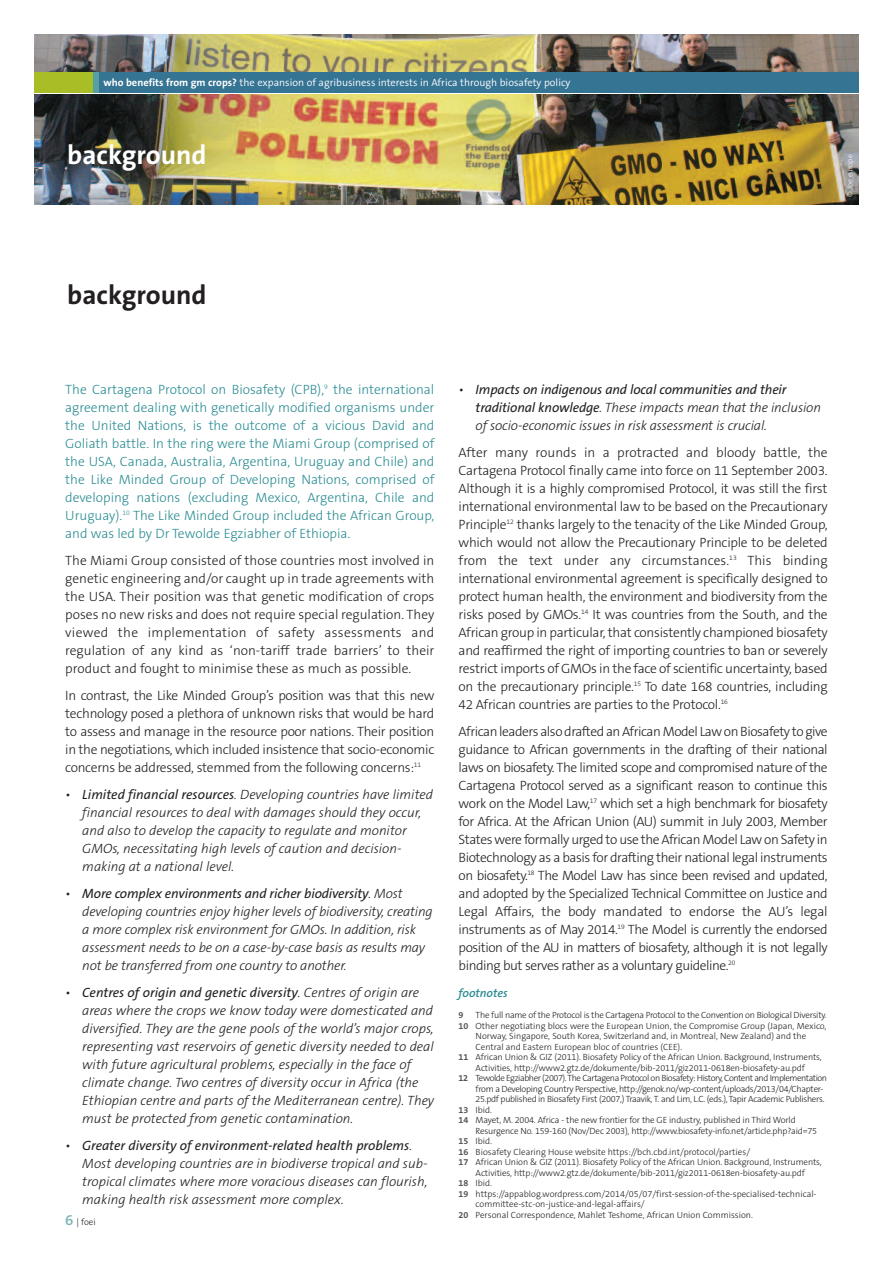
<style>
.page{position:relative;width:893px;height:1263px;background:#fff}
.page>*{position:absolute;margin:0;border:0;box-sizing:border-box;transform-origin:0 0}
.t1{font:700 27px "The Sans B7";color:#fff}
.t2{font:700 27px "The Sans B7";color:#231f20}
.t3{font:300 13.5px/18px "The Sans B3";letter-spacing:-.02em;color:#231f20;text-align:justify}
.t4{font:italic 300 13.5px/18px "The Sans B3";color:#231f20}
.t5{font:300 13.5px/18px "The Sans B3";color:#2a8c92;text-align:justify}
.t6{font:italic 13.5px "The Sans B5 Plain";letter-spacing:-.01em;color:#231f20}
.t7{font:italic 600 12px "The Sans B6";color:#2a8c92}
.t8{font:300 10.5px "The Sans B4";color:#fff}
.t9{font:300 9px "The Sans B3";letter-spacing:-.01em;color:#231f20}
.t10{font:300 9px "The Sans B3";letter-spacing:-.035em;color:#231f20}
.t11{font:300 9px "The Sans B3";letter-spacing:-.05em;color:#231f20}
.t12{font:300 9px "The Sans B3";letter-spacing:-.03em;color:#231f20}
.t13{font:700 9px "The Sans B7";color:#57585a}
.t14{font:300 7.5px "The Sans B3";color:#fff}
.s1{font-family:"The Sans B7";font-weight:700}
.s2{font-family:"The Sans B5 Plain";font-weight:400}
.s3{font-family:"The Sans B3";font-weight:300}
.s4{font-family:"The Sans B6";font-weight:600;font-size:15px;color:#7db3b8}
.s5{font-family:"The Sans B7";font-weight:700;color:#57585a}
</style>
<div class="page">
<img style="left:34px;top:34px;width:825px;height:170px">
<div style="left:34px;top:72px;width:825px;height:22px;background:#367494"></div>
<div style="left:34px;top:72px;width:64px;height:22px;background:#a9bd27"></div>
<div style="left:94px;top:72px;width:5px;height:22px;background:#569fa5"></div>
<hr style="left:34px;top:93px;width:825px;height:1px;background:#fff">
<p class="t8" style="left:103px;top:77px;width:469px"><span class="s1">who benefits from gm crops?</span> the expansion of agribusiness interests in Africa through biosafety policy</p>
<h1 class="t1" style="left:67px;top:140px;width:141px">background</h1>
<p class="t14" style="left:846px;top:197px;width:44px;rotate:-90deg">© foe europe</p>
<h1 class="t2" style="left:67px;top:281px;width:141px">background</h1>
<p class="t5" style="left:65px;top:381px;width:371px">The Cartagena Protocol on Biosafety (CPB),<sup>9</sup> the international agreement dealing with genetically modified organisms under the United Nations, is the outcome of a vicious David and Goliath battle. In the ring were the Miami Group (comprised of the USA, Canada, Australia, Argentina, Uruguay and Chile) and the Like Minded Group of Developing Nations, comprised of developing nations (excluding Mexico, Argentina, Chile and Uruguay).<sup>10</sup> The Like Minded Group included the African Group, and was led by Dr Tewolde Egziabher of Ethiopia.</p>
<p class="t3" style="left:65px;top:552px;width:371px">The Miami Group consisted of those countries most involved in genetic engineering and/or caught up in trade agreements with the USA. Their position was that genetic modification of crops poses no new risks and does not require special regulation. They viewed the implementation of safety assessments and regulation of any kind as ‘non-tariff trade barriers’ to their product and fought to minimise these as much as possible.</p>
<p class="t3" style="left:65px;top:687px;width:371px">In contrast, the Like Minded Group’s position was that this new technology posed a plethora of unknown risks that would be hard to assess and manage in the resource poor nations. Their position in the negotiations, which included insistence that socio-economic concerns be addressed, stemmed from the following concerns:<sup>11</sup></p>
<p class="t4" style="left:82px;top:786px;width:352px;text-indent:-17px">• <span class="s2">Limited financial resources</span>. Developing countries have limited financial resources to deal with damages should they occur, and also to develop the capacity to regulate and monitor GMOs, necessitating high levels of caution and decision&shy;making at a national level.</p>
<p class="t6" style="left:65px;top:887px;width:339px"><span class="s3">•</span> More complex environments and richer biodiversity<span class="s3">. Most</span></p>
<p class="t4" style="left:82px;top:903px;width:352px">developing countries enjoy higher levels of biodiversity, creating a more complex risk environment for GMOs. In addition, risk assessment needs to be on a case-by-case basis as results may not be transferred from one country to another.</p>
<p class="t6" style="left:65px;top:986px;width:355px"><span class="s3">•</span> Centres of origin and genetic diversity<span class="s3">. Centres of origin are</span></p>
<p class="t4" style="left:82px;top:1002px;width:353px">areas where the crops we know today were domesticated and diversified. They are the gene pools of the world’s major crops, representing vast reservoirs of genetic diversity needed to deal with future agricultural problems, especially in the face of climate change. Two centres of diversity occur in Africa (the Ethiopian centre and parts of the Mediterranean centre). They must be protected from genetic contamination.</p>
<p class="t6" style="left:65px;top:1139px;width:348px"><span class="s3">•</span> Greater diversity of environment-related health problems<span class="s3">.</span></p>
<p class="t4" style="left:82px;top:1155px;width:347px;text-align:justify">Most developing countries are in biodiverse tropical and sub&shy;tropical climates where more voracious diseases can flourish, making health risk assessment more complex.</p>
<p class="t9" style="left:65px;top:1217px;width:32px"><span class="s4">6</span> | foei</p>
<p class="t6" style="left:459px;top:383px;width:329px"><span class="s3">•</span> Impacts on indigenous and local communities and their</p>
<p class="t4" style="left:476px;top:399px;width:347px"><span class="s2">traditional knowledge</span>. These impacts mean that the inclusion of socio-economic issues in risk assessment is crucial.</p>
<p class="t3" style="left:459px;top:444px;width:371px">After many rounds in a protracted and bloody battle, the Cartagena Protocol finally came into force on 11 September 2003.<br>Although it is a highly compromised Protocol, it was still the first international environmental law to be based on the Precautionary Principle<sup>12</sup> thanks largely to the tenacity of the Like Minded Group, which would not allow the Precautionary Principle to be deleted from the text under any circumstances.<sup>13</sup> This binding international environmental agreement is specifically designed to protect human health, the environment and biodiversity from the risks posed by GMOs.<sup>14</sup> It was countries from the South, and the African group in particular, that consistently championed biosafety and reaffirmed the right of importing countries to ban or severely restrict imports of GMOs in the face of scientific uncertainty, based on the precautionary principle.<sup>15</sup> To date 168 countries, including 42 African countries are parties to the Protocol.<sup>16</sup></p>
<p class="t3" style="left:459px;top:723px;width:371px">African leaders also drafted an African Model Law on Biosafety to give guidance to African governments in the drafting of their national laws on biosafety. The limited scope and compromised nature ofthe Cartagena Protocol served as a significant reason to continue this work on the Model Law,<sup>17</sup> which set a high benchmark for biosafety for Africa. At the African Union (AU) summit in July 2003, Member States were formally urged to use the African Model Law on Safety in Biotechnology as a basis for drafting their national legal instruments on biosafety.<sup>18</sup> The Model Law has since been revised and updated, and adopted by the Specialized Technical Committee on Justice and Legal Affairs, the body mandated to endorse the AU’s legal instruments as of May 2014.<sup>19</sup> The Model is currently the endorsed position of the AU in matters of biosafety, although it is not legally binding but serves rather as a voluntary guideline.<sup>20</sup></p>
<p class="t7" style="left:459px;top:987px;width:51px">footnotes</p>
<p class="t13" style="left:459px;top:1010px;width:6px">9</p>
<p class="t12" style="left:476px;top:1010px;width:352px">The full name of the Protocol is the Cartagena Protocol to the Convention on Biological Diversity.</p>
<p class="t9" style="left:459px;top:1021px;width:369px"><span class="s5">10</span> Other negotiating blocs were the European Union, the Compromise Group (Japan, Mexico,</p>
<p class="t9" style="left:476px;top:1031px;width:332px">Norway, Singapore, South Korea, Switzerland and, in Montreal, New Zealand) and the</p>
<p class="t9" style="left:476px;top:1042px;width:208px">Central and Eastern European bloc of countries (CEE).</p>
<p class="t9" style="left:459px;top:1052px;width:365px"><span class="s5">11</span> African Union &amp; GIZ (2011). Biosafety Policy of the African Union. Background, Instruments,</p>
<p class="t9" style="left:476px;top:1063px;width:331px">Activities, http://www2.gtz.de/dokumente/bib-2011/giz2011-0618en-biosafety-au.pdf</p>
<p class="t11" style="left:459px;top:1073px;width:370px"><span class="s5">12</span> Tewolde Egziabher (2007). The Cartagena Protocol on Biosafety: History, Content and Implementation</p>
<p class="t10" style="left:476px;top:1084px;width:349px">from a Developing Country Perspective, http://genok.no/wp-content/uploads/2013/04/Chapter-</p>
<p class="t10" style="left:476px;top:1094px;width:350px">25.pdf published in Biosafety First (2007,) Traavik, T. and Lim, L.C. (eds.), Tapir Academic Publishers.</p>
<p class="t9" style="left:459px;top:1105px;width:35px"><span class="s5">13</span> Ibid.</p>
<p class="t9" style="left:459px;top:1115px;width:339px"><span class="s5">14</span> Mayet, M. 2004. Africa - the new frontier for the GE industry, published in Third World</p>
<p class="t9" style="left:476px;top:1126px;width:343px">Resurgence No. 159-160 (Nov/Dec 2003), http://www.biosafety-info.net/article.php?aid=75</p>
<p class="t9" style="left:459px;top:1136px;width:35px"><span class="s5">15</span> Ibid.</p>
<p class="t9" style="left:459px;top:1147px;width:293px"><span class="s5">16</span> Biosafety Clearing House website https://bch.cbd.int/protocol/parties/</p>
<p class="t9" style="left:459px;top:1157px;width:365px"><span class="s5">17</span> African Union &amp; GIZ (2011). Biosafety Policy of the African Union. Background, Instruments,</p>
<p class="t9" style="left:476px;top:1168px;width:331px">Activities, http://www2.gtz.de/dokumente/bib-2011/giz2011-0618en-biosafety-au.pdf</p>
<p class="t9" style="left:459px;top:1178px;width:35px"><span class="s5">18</span> Ibid.</p>
<p class="t9" style="left:459px;top:1189px;width:359px"><span class="s5">19</span> https://appablog.wordpress.com/2014/05/07/first-session-of-the-specialised-technical-</p>
<p class="t9" style="left:476px;top:1199px;width:171px">committee-stc-on-justice-and-legal-affairs/</p>
<p class="t9" style="left:459px;top:1210px;width:296px"><span class="s5">20</span> Personal Correspondence, Mahlet Teshome, African Union Commission.</p>
</div>
